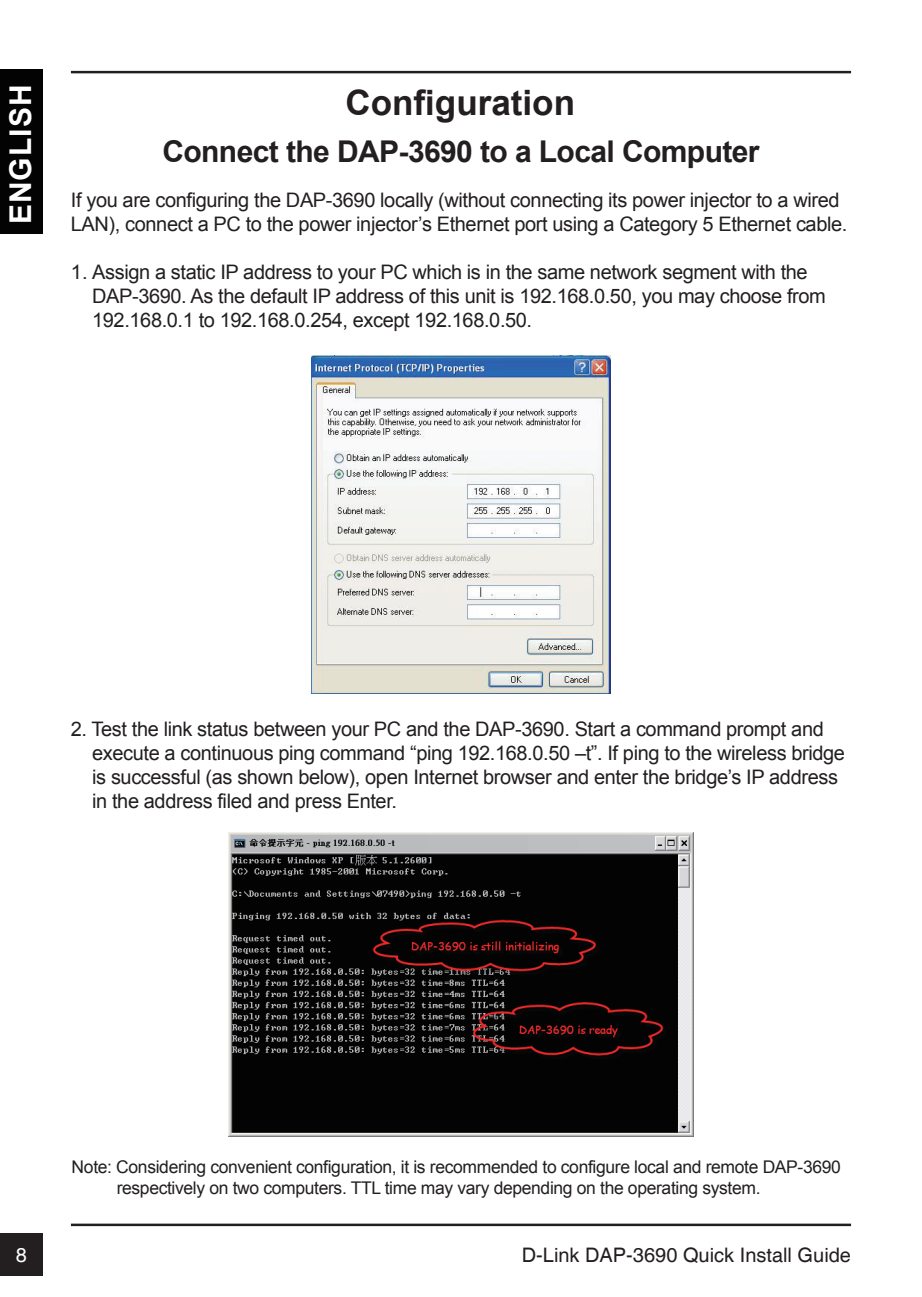
<style>
.page{position:relative;width:922px;height:1297px;background:#fff}
.page>*{position:absolute;margin:0;border:0;box-sizing:border-box;transform-origin:0 0}
.t1{font:700 35px "Arial";color:#231f20}
.t2{font:700 30px "Arial";letter-spacing:-.02em;color:#231f20}
.t3{font:700 30px "Arial";letter-spacing:.04em;color:#fff}
.t4{font:20px/24px "Arial";letter-spacing:-.02em;color:#231f20}
.t5{font:20px "Helvetica";color:#231f20}
.t6{font:20px "Helvetica";color:#fff}
.t7{font:17.5px/21px "Arial";letter-spacing:-.02em;color:#231f20}
</style>
<div class="page">
<hr style="left:71px;top:71px;width:779px;height:2px;background:#231f20">
<hr style="left:71px;top:1223px;width:779px;height:3px;background:#231f20">
<div style="left:0;top:1233px;width:43px;height:43px;background:#231f20"></div>
<div style="left:0;top:69px;width:43px;height:165px;background:#030303"></div>
<img style="left:311px;top:356px;width:299px;height:338px">
<img style="left:228px;top:832px;width:465px;height:304px">
<h2 class="t3" style="left:1px;top:224px;width:142px;rotate:-90deg">ENGLISH</h2>
<h1 class="t1" style="left:345px;top:80px;width:231px">Configuration</h1>
<h2 class="t2" style="left:162px;top:132px;width:598px">Connect the DAP-3690 to a Local Computer</h2>
<p class="t4" style="left:71px;top:189px;width:777px">If you are configuring the DAP-3690 locally (without connecting its power injector to a wired<br>LAN), connect a PC to the power injector’s Ethernet port using a Category 5 Ethernet cable.</p>
<p class="t4" style="left:92px;top:261px;width:735px;text-indent:-21px">1. Assign a static IP address to your PC which is in the same network segment with the<br>DAP-3690. As the default IP address of this unit is 192.168.0.50, you may choose from<br>192.168.0.1 to 192.168.0.254, except 192.168.0.50.</p>
<p class="t4" style="left:92px;top:717px;width:754px;text-indent:-21px">2. Test the link status between your PC and the DAP-3690. Start a command prompt and execute a continuous ping command “ping 192.168.0.50 –t”. If ping to the wireless bridge is successful (as shown below), open Internet browser and enter the bridge’s IP address in the address filed and press Enter.</p>
<p class="t7" style="left:117px;top:1156px;width:725px;text-indent:-45px">Note: Considering convenient configuration, it is recommended to configure local and remote DAP-3690 respectively on two computers. TTL time may vary depending on the operating system.</p>
<p class="t6" style="left:16px;top:1243px;width:13px">8</p>
<p class="t5" style="left:521px;top:1243px;width:330px">D-Link DAP-3690 Quick Install Guide</p>
</div>
